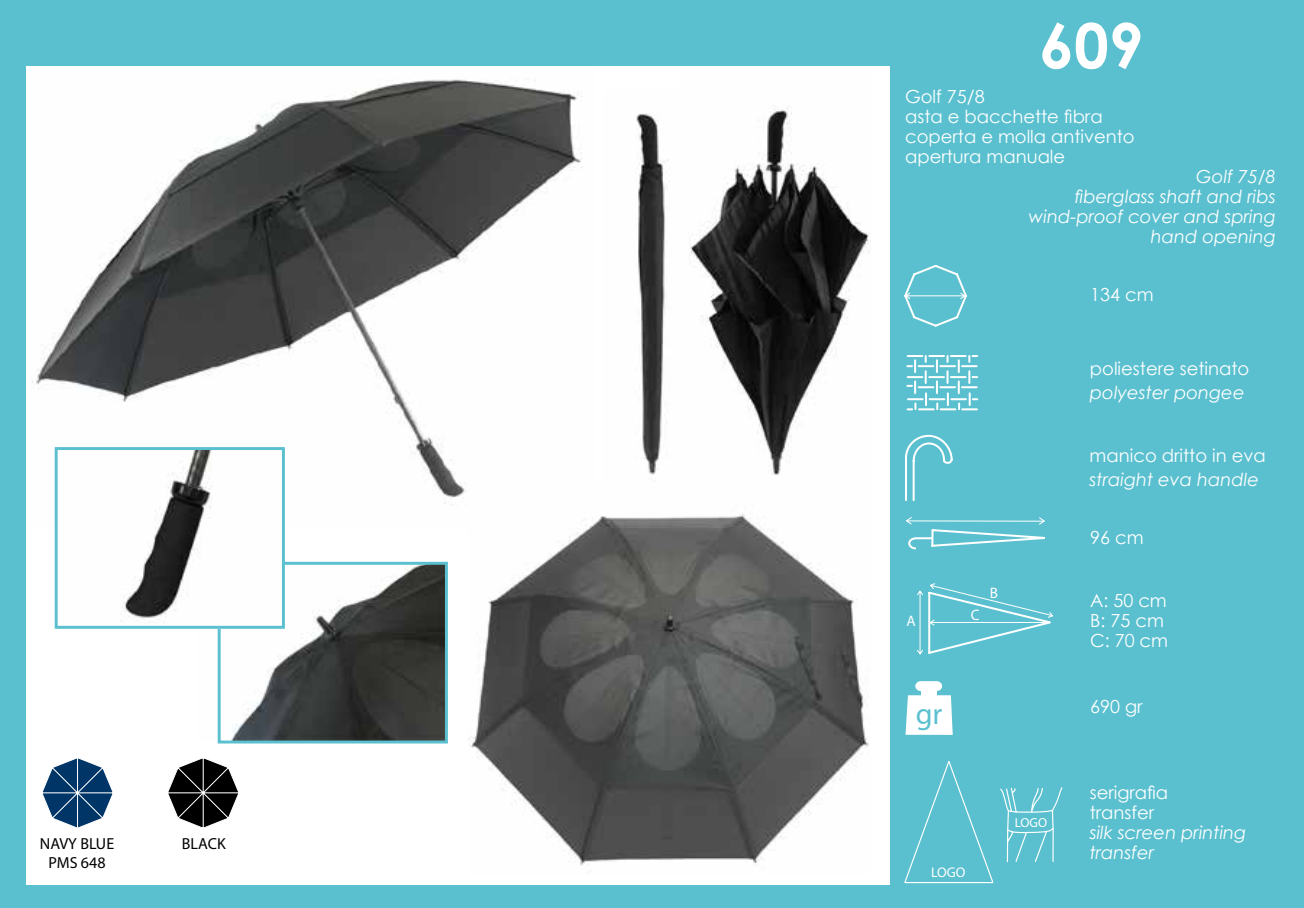
<style>
.page{position:relative;width:1304px;height:908px;background:#fff}
.page>*{position:absolute;margin:0;border:0;box-sizing:border-box;transform-origin:0 0}
.t1{font:700 62px "Century Gothic";color:#fff}
.t2{font:30.2px "Myriad Pro";color:#5ac0cf}
.t3{font:18px/20px "Century Gothic";color:#fff}
.t4{font:italic 18px/20px "Century Gothic";color:#fff;text-align:right}
.t5{font:16px/19.2px "Myriad Pro";color:#000;text-align:center}
.t6{font:15.2px "Myriad Pro";color:#fff}
.t7{font:14px "Myriad Pro";color:#fff}
.t8{font:13.2px "Myriad Pro";color:#fff}
</style>
<div class="page">
<div style="left:0;top:0;width:1304px;height:907px;background:#5ac0cf"></div>
<div style="left:26px;top:66px;width:1251px;height:817px;background:#fff"></div>
<div style="left:890px;top:24px;width:403px;height:862px;background:#5ac0cf"></div>
<svg style="left:904px;top:265px;width:63px;height:62px"></svg>
<svg style="left:904px;top:355px;width:159px;height:528px"></svg>
<svg style="left:42px;top:758px;width:71px;height:70px"></svg>
<svg style="left:168px;top:758px;width:71px;height:70px"></svg>
<img style="left:636px;top:113px;width:34px;height:369px">
<img style="left:32px;top:79px;width:550px;height:426px">
<img style="left:468px;top:482px;width:401px;height:384px">
<img style="left:198px;top:565px;width:246px;height:175px">
<div style="left:218px;top:561px;width:230px;height:182px;border:3px solid #5ac0cf"></div>
<img style="left:54px;top:449px;width:227px;height:179px">
<div style="left:55px;top:447px;width:230px;height:181px;border:3px solid #5ac0cf"></div>
<img style="left:679px;top:108px;width:191px;height:384px">
<p class="t5" style="left:40px;top:833px;width:76px">NAVY BLUE<br>PMS 648</p>
<p class="t5" style="left:182px;top:833px;width:45px">BLACK</p>
<h1 class="t1" style="left:1039px;top:-2px;width:106px">609</h1>
<p class="t3" style="left:905px;top:86px;width:231px">Golf 75/8<br>asta e bacchette fibra coperta e molla antivento apertura manuale</p>
<p class="t4" style="left:1029px;top:166px;width:249px">Golf 75/8<br>fiberglass shaft and ribs wind-proof cover and spring hand opening</p>
<p class="t3" style="left:1090px;top:283px;width:65px">134 cm</p>
<p class="t3" style="left:1090px;top:358px;width:161px">poliestere setinato</p>
<p class="t4" style="left:1090px;top:382px;width:156px">polyester pongee</p>
<p class="t3" style="left:1090px;top:444px;width:178px">manico dritto in eva</p>
<p class="t4" style="left:1090px;top:468px;width:171px">straight eva handle</p>
<p class="t6" style="left:907px;top:611px;width:11px">A</p>
<p class="t6" style="left:971px;top:605px;width:10px">C</p>
<p class="t6" style="left:990px;top:583px;width:10px">B</p>
<h2 class="t2" style="left:916px;top:695px;width:28px">gr</h2>
<p class="t7" style="left:931px;top:863px;width:36px">LOGO</p>
<p class="t8" style="left:1015px;top:814px;width:34px">LOGO</p>
<p class="t3" style="left:1090px;top:526px;width:55px">96 cm</p>
<p class="t3" style="left:1090px;top:589px;width:80px">A: 50 cm<br>B: 75 cm<br>C: 70 cm</p>
<p class="t3" style="left:1090px;top:696px;width:54px">690 gr</p>
<p class="t3" style="left:1090px;top:781px;width:80px">serigrafia transfer</p>
<p class="t4" style="left:1090px;top:821px;width:158px;text-align:left">silk screen printing transfer</p>
</div>
